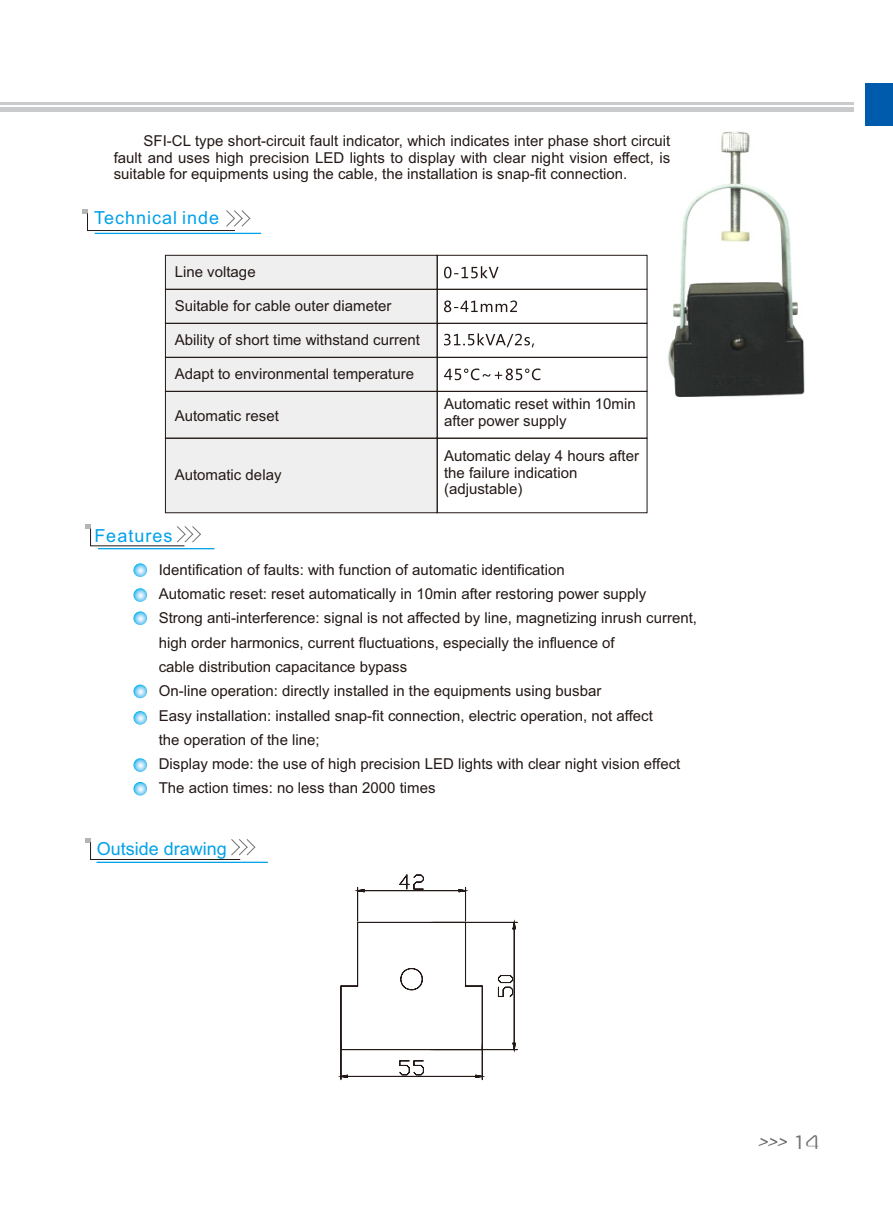
<style>
.page{position:relative;width:893px;height:1212px;background:#fff}
.page>*{position:absolute;margin:0;border:0;box-sizing:border-box;transform-origin:0 0}
.t1{font:21px "FZZQJW GB1 0";color:#717171}
.t2{font:18px "Arial";letter-spacing:.055em;color:#00a1e9}
.t3{font:18px "Arial";color:#00a1e9}
.t4{font:15px/24.3px "Arial";color:#231916}
</style>
<div class="page">
<svg style="left:82px;top:209px;width:169px;height:22px"></svg>
<hr style="left:95px;top:233px;width:166px;height:1px;background:#00a1e9">
<svg style="left:133px;top:563px;width:14px;height:14px"></svg>
<svg style="left:133px;top:588px;width:14px;height:14px"></svg>
<svg style="left:133px;top:684px;width:14px;height:14px"></svg>
<svg style="left:133px;top:611px;width:14px;height:14px"></svg>
<svg style="left:133px;top:711px;width:14px;height:14px"></svg>
<svg style="left:133px;top:758px;width:14px;height:14px"></svg>
<svg style="left:133px;top:782px;width:14px;height:13px"></svg>
<img style="left:614px;top:131px;width:191px;height:274px">
<div style="left:165px;top:255px;width:272px;height:258px;background:#efeff0"></div>
<div style="left:165px;top:357px;width:273px;height:35px;border:1px solid #231916"></div>
<div style="left:165px;top:255px;width:273px;height:35px;border:1px solid #231916"></div>
<div style="left:165px;top:289px;width:273px;height:35px;border:1px solid #231916"></div>
<div style="left:165px;top:323px;width:273px;height:35px;border:1px solid #231916"></div>
<div style="left:437px;top:255px;width:210px;height:35px;border:1px solid #231916"></div>
<div style="left:437px;top:289px;width:210px;height:35px;border:1px solid #231916"></div>
<div style="left:437px;top:323px;width:210px;height:35px;border:1px solid #231916"></div>
<div style="left:437px;top:357px;width:210px;height:35px;border:1px solid #231916"></div>
<div style="left:437px;top:391px;width:210px;height:48px;border:1px solid #231916"></div>
<div style="left:165px;top:438px;width:273px;height:75px;border:1px solid #231916"></div>
<div style="left:437px;top:438px;width:210px;height:75px;border:1px solid #231916"></div>
<svg style="left:444px;top:266px;width:55px;height:12px"></svg>
<svg style="left:444px;top:300px;width:73px;height:12px"></svg>
<svg style="left:444px;top:333px;width:90px;height:14px"></svg>
<svg style="left:444px;top:368px;width:96px;height:12px"></svg>
<svg style="left:338px;top:874px;width:180px;height:206px"></svg>
<div style="left:866px;top:83px;width:27px;height:43px;background:#005bac"></div>
<svg style="left:85px;top:524px;width:116px;height:23px"></svg>
<hr style="left:98px;top:548px;width:116px;height:1px;background:#00a1e9">
<svg style="left:85px;top:838px;width:171px;height:22px"></svg>
<hr style="left:96px;top:862px;width:172px;height:1px;background:#00a1e9">
<hr style="left:0;top:107px;width:853px;height:4px;background:#c9cacb">
<hr style="left:0;top:102px;width:853px;height:3px;background:#c9cacb">
<svg style="left:758px;top:1138px;width:29px;height:8px"></svg>
<p class="t4" style="left:114px;top:134px;width:558px;line-height:16.8px;text-align:justify;text-indent:30px">SFI-CL type short-circuit fault indicator, which indicates inter phase short circuit fault and uses high precision LED lights to display with clear night vision effect, is suitable for equipments using the cable, the installation is snap-fit connection.</p>
<p class="t2" style="left:94px;top:211px;width:127px">Technical inde</p>
<p class="t4" style="left:175px;top:261px;width:82px">Line voltage</p>
<p class="t4" style="left:175px;top:295px;width:218px">Suitable for cable outer diameter</p>
<p class="t4" style="left:175px;top:329px;width:247px">Ability of short time withstand current</p>
<p class="t4" style="left:175px;top:363px;width:241px">Adapt to environmental temperature</p>
<p class="t4" style="left:175px;top:405px;width:106px">Automatic reset</p>
<p class="t4" style="left:175px;top:464px;width:108px">Automatic delay</p>
<p class="t4" style="left:444px;top:397px;width:193px;line-height:16.8px">Automatic reset within 10min after power supply</p>
<p class="t4" style="left:444px;top:448px;width:197px;line-height:16.8px">Automatic delay 4 hours after the failure indication (adjustable)</p>
<p class="t2" style="left:94px;top:529px;width:80px">Features</p>
<p class="t4" style="left:159px;top:559px;width:540px">Identification of faults: with function of automatic identification<br>Automatic reset: reset automatically in 10min after restoring power supply<br>Strong anti-interference: signal is not affected by line, magnetizing inrush current, high order harmonics, current fluctuations, especially the influence of<br>cable distribution capacitance bypass<br>On-line operation: directly installed in the equipments using busbar<br>Easy installation: installed snap-fit connection, electric operation, not affect<br>the operation of the line;<br>Display mode: the use of high precision LED lights with clear night vision effect The action times: no less than 2000 times</p>
<p class="t3" style="left:97px;top:841px;width:132px">Outside drawing</p>
<h1 class="t1" style="left:792px;top:1130px;width:28px">14</h1>
</div>
